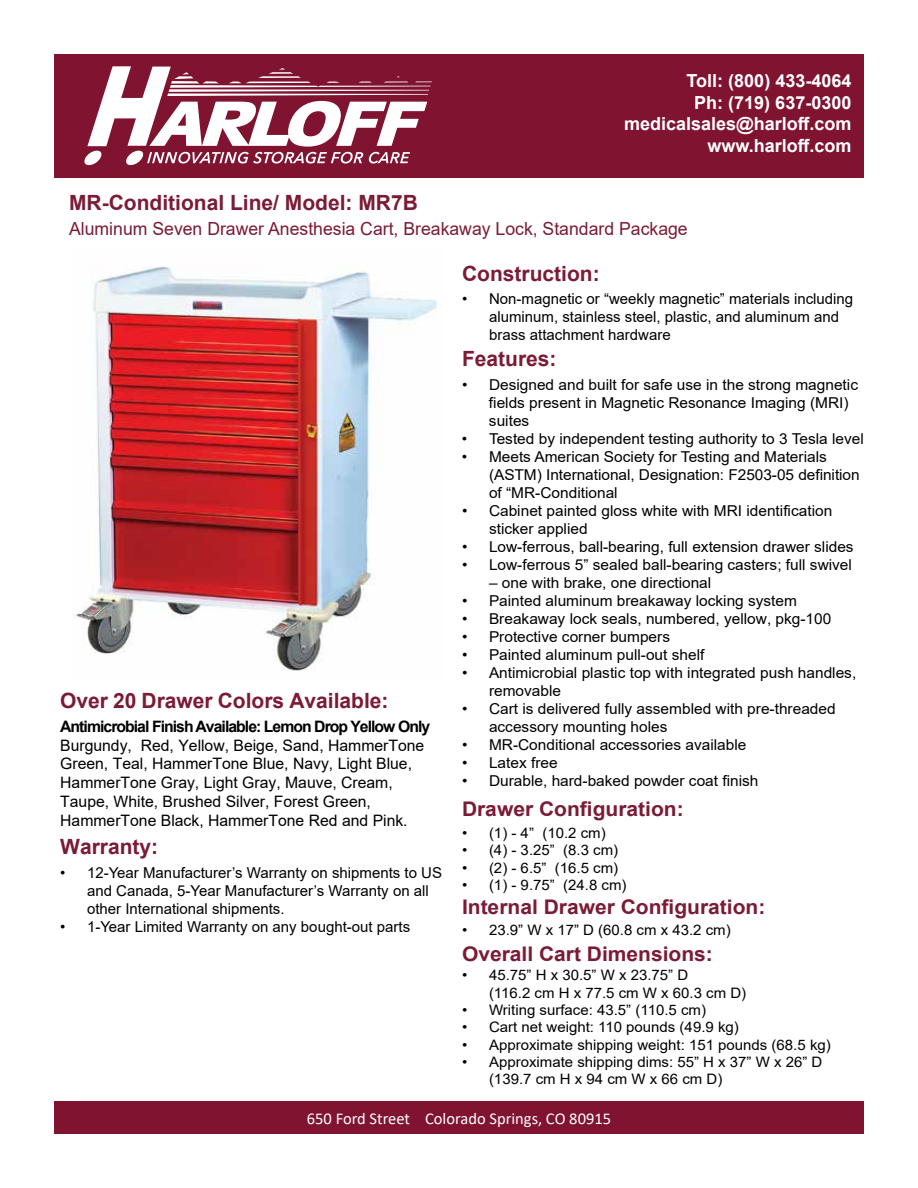
<style>
.page{position:relative;width:918px;height:1188px;background:#fff}
.page>*{position:absolute;margin:0;border:0;box-sizing:border-box;transform-origin:0 0}
.t1{font:700 21px "Arial";color:#7b1b36}
.t2{font:700 20.25px "Arial";color:#7b1b36;scale:1.04 1}
.t3{font:700 18px/21.6px "Arial";color:#fff;text-align:right}
.t4{font:18px "Arial";color:#7b1b36}
.t5{font:16.5px "Calibri";color:#fff}
.t6{font:15.75px/18.9px "Arial";color:#000101}
.t7{font:700 15.75px "Arial";letter-spacing:-.06em;color:#000101}
.t8{font:15px/18px "Arial";color:#000101}
.t9{font:14.4px/17.2px "Arial";color:#000101;scale:1.04 1}
</style>
<div class="page">
<div style="left:54px;top:54px;width:810px;height:123px;background:#7f1330"></div>
<svg style="left:84px;top:66px;width:348px;height:100px"></svg>
<div style="left:54px;top:1102px;width:810px;height:32px;background:#7f1330"></div>
<img style="left:73px;top:266px;width:364px;height:405px">
<h1 class="t1" style="left:69px;top:188px;width:350px">MR-Conditional Line/ Model: MR7B</h1>
<p class="t3" style="left:624px;top:70px;width:229px">Toll: (800) 433-4064<br>Ph: (719) 637-0300 medicalsales@harloff.com www.harloff.com</p>
<p class="t4" style="left:69px;top:216px;width:620px">Aluminum Seven Drawer Anesthesia Cart, Breakaway Lock, Standard Package</p>
<h1 class="t1" style="left:60px;top:686px;width:330px">Over 20 Drawer Colors Available:</h1>
<p class="t7" style="left:60px;top:715px;width:372px">Antimicrobial Finish Available: Lemon Drop Yellow Only</p>
<p class="t6" style="left:60px;top:735px;width:366px">Burgundy, Red, Yellow, Beige, Sand, HammerTone Green, Teal, HammerTone Blue, Navy, Light Blue, HammerTone Gray, Light Gray, Mauve, Cream, Taupe, White, Brushed Silver, Forest Green, HammerTone Black, HammerTone Red and Pink.</p>
<h1 class="t1" style="left:60px;top:832px;width:100px">Warranty:</h1>
<p class="t8" style="left:87px;top:864px;width:357px;text-indent:-27px">• 12-Year Manufacturer’s Warranty on shipments to US and Canada, 5-Year Manufacturer’s Warranty on all other International shipments.</p>
<p class="t8" style="left:60px;top:918px;width:352px">• 1-Year Limited Warranty on any bought-out parts</p>
<h1 class="t1" style="left:462px;top:259px;width:139px">Construction:</h1>
<p class="t8" style="left:489px;top:290px;width:366px;text-indent:-27px">• Non-magnetic or “weekly magnetic” materials including aluminum, stainless steel, plastic, and aluminum and brass attachment hardware</p>
<h1 class="t1" style="left:462px;top:344px;width:96px">Features:</h1>
<p class="t8" style="left:489px;top:376px;width:371px;text-indent:-27px">• Designed and built for safe use in the strong magnetic fields present in Magnetic Resonance Imaging (MRI) suites</p>
<p class="t8" style="left:462px;top:430px;width:403px">• Tested by independent testing authority to 3 Tesla level</p>
<p class="t8" style="left:489px;top:448px;width:372px;text-indent:-27px">• Meets American Society for Testing and Materials (ASTM) International, Designation: F2503-05 definition of “MR-Conditional</p>
<p class="t8" style="left:489px;top:502px;width:345px;text-indent:-27px">• Cabinet painted gloss white with MRI identification sticker applied</p>
<p class="t8" style="left:462px;top:538px;width:393px">• Low-ferrous, ball-bearing, full extension drawer slides</p>
<p class="t8" style="left:462px;top:556px;width:391px">• Low-ferrous 5” sealed ball-bearing casters; full swivel</p>
<p class="t8" style="left:489px;top:574px;width:224px">– one with brake, one directional</p>
<p class="t8" style="left:462px;top:592px;width:337px">• Painted aluminum breakaway locking system</p>
<p class="t8" style="left:462px;top:610px;width:371px">• Breakaway lock seals, numbered, yellow, pkg-100</p>
<p class="t8" style="left:462px;top:628px;width:210px">• Protective corner bumpers</p>
<p class="t8" style="left:462px;top:646px;width:244px">• Painted aluminum pull-out shelf</p>
<p class="t8" style="left:489px;top:664px;width:369px;text-indent:-27px">• Antimicrobial plastic top with integrated push handles, removable</p>
<p class="t8" style="left:489px;top:700px;width:348px;text-indent:-27px">• Cart is delivered fully assembled with pre-threaded accessory mounting holes</p>
<p class="t8" style="left:462px;top:736px;width:286px">• MR-Conditional accessories available</p>
<p class="t8" style="left:462px;top:754px;width:97px">• Latex free</p>
<p class="t8" style="left:462px;top:772px;width:298px">• Durable, hard-baked powder coat finish</p>
<h2 class="t2" style="left:462px;top:795px;width:215px">Drawer Configuration:</h2>
<p class="t9" style="left:462px;top:824px;width:140px">• (1) - 4” (10.2 cm)</p>
<p class="t9" style="left:462px;top:842px;width:152px">• (4) - 3.25” (8.3 cm)</p>
<p class="t9" style="left:462px;top:859px;width:152px">• (2) - 6.5” (16.5 cm)</p>
<p class="t9" style="left:462px;top:876px;width:160px">• (1) - 9.75” (24.8 cm)</p>
<h2 class="t2" style="left:462px;top:893px;width:293px">Internal Drawer Configuration:</h2>
<p class="t9" style="left:462px;top:921px;width:260px">• 23.9” W x 17” D (60.8 cm x 43.2 cm)</p>
<h2 class="t2" style="left:462px;top:939px;width:243px">Overall Cart Dimensions:</h2>
<p class="t9" style="left:489px;top:967px;width:249px;text-indent:-27px">• 45.75” H x 30.5” W x 23.75” D<br>(116.2 cm H x 77.5 cm W x 60.3 cm D)</p>
<p class="t9" style="left:462px;top:1001px;width:236px">• Writing surface: 43.5” (110.5 cm)</p>
<p class="t9" style="left:462px;top:1018px;width:268px">• Cart net weight: 110 pounds (49.9 kg)</p>
<p class="t9" style="left:462px;top:1036px;width:356px">• Approximate shipping weight: 151 pounds (68.5 kg)</p>
<p class="t9" style="left:489px;top:1053px;width:322px;text-indent:-27px">• Approximate shipping dims: 55” H x 37” W x 26” D (139.7 cm H x 94 cm W x 66 cm D)</p>
<p class="t5" style="left:307px;top:1107px;width:306px">650 Ford Street Colorado Springs, CO 80915</p>
</div>
